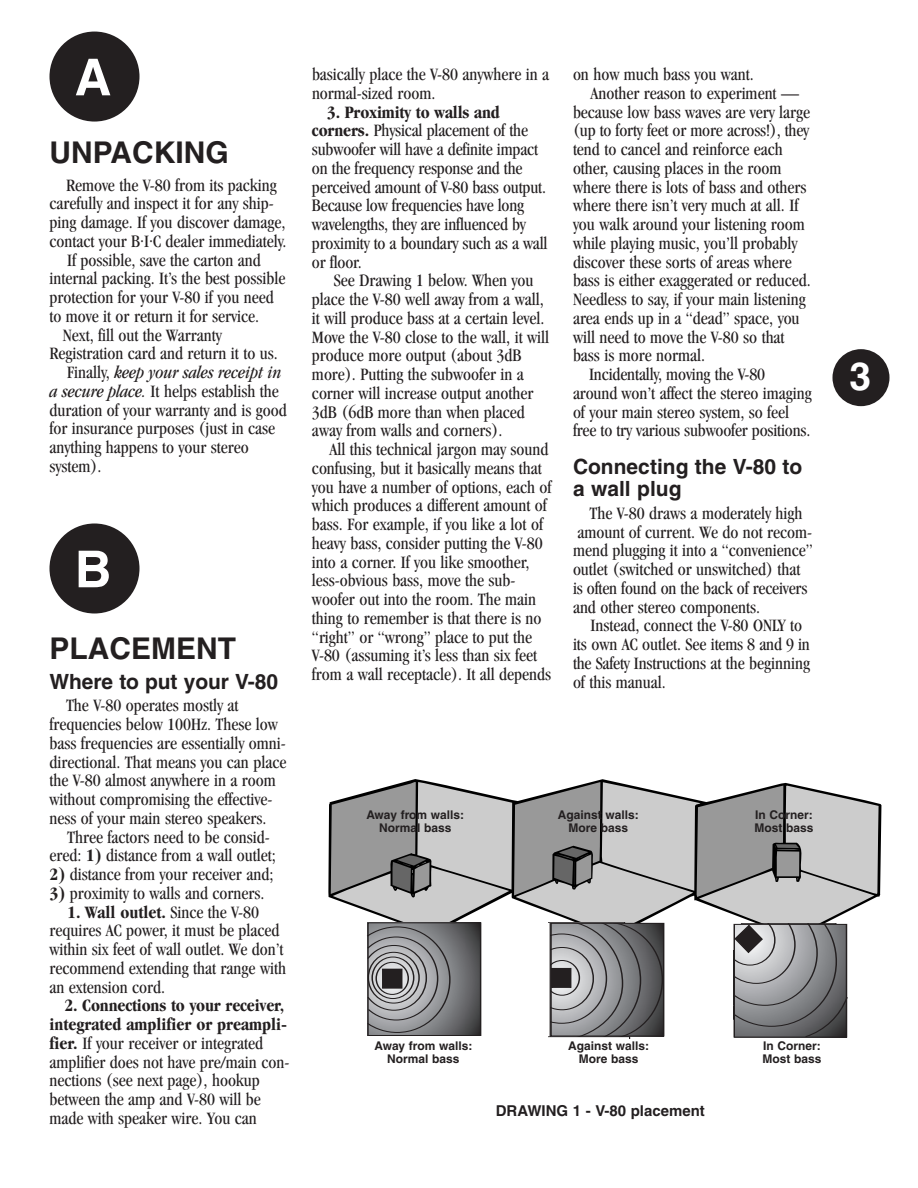
<style>
.page{position:relative;width:918px;height:1188px;background:#fff}
.page>*{position:absolute;margin:0;border:0;box-sizing:border-box;transform-origin:0 0}
.t1{font:700 51px "Helvetica";color:#fff}
.t2{font:700 39px "Helvetica";color:#fff}
.t3{font:700 30px "Helvetica";color:#231f20}
.t4{font:700 21px/22.5px "Helvetica";color:#231f20}
.t5{font:condensed 18px/18.8px "Garamond";color:#231f20}
.t6{font:italic condensed 18px "Garamond";color:#231f20}
.t7{font:700 15px "Helvetica";color:#231f20}
.t8{font:700 12px/13.2px "Helvetica";color:#231f20;text-align:center}
.s1{font-style:normal}
.s2{font-style:italic}
.s3{font-weight:700}
</style>
<div class="page">
<div style="left:832px;top:349px;width:58px;height:57px;background:#231f20;border-radius:50%"></div>
<div style="left:50px;top:32px;width:90px;height:90px;background:#231f20;border-radius:50%"></div>
<div style="left:50px;top:524px;width:90px;height:90px;background:#231f20;border-radius:50%"></div>
<svg style="left:328px;top:779px;width:553px;height:119px"></svg>
<svg style="left:331px;top:782px;width:548px;height:257px"></svg>
<h1 class="t1" style="left:75px;top:57px;width:38px">A</h1>
<h3 class="t3" style="left:50px;top:140px;width:181px">UNPACKING</h3>
<p class="t5" style="left:66px;top:177px;width:212px">Remove the V-80 from its packing</p>
<p class="t5" style="left:50px;top:196px;width:226px">carefully and inspect it for any ship-</p>
<p class="t5" style="left:50px;top:214px;width:237px">ping damage. If you discover damage,</p>
<p class="t5" style="left:50px;top:233px;width:239px">contact your B.I.C dealer immediately.</p>
<p class="t5" style="left:67px;top:252px;width:195px">If possible, save the carton and</p>
<p class="t5" style="left:50px;top:271px;width:237px">internal packing. It’s the best possible</p>
<p class="t5" style="left:50px;top:289px;width:226px">protection for your V-80 if you need</p>
<p class="t5" style="left:50px;top:308px;width:211px">to move it or return it for service.</p>
<p class="t5" style="left:63px;top:327px;width:161px">Next, fill out the Warranty</p>
<p class="t5" style="left:50px;top:346px;width:230px">Registration card and return it to us.</p>
<p class="t6" style="left:67px;top:365px;width:216px"><span class="s1">Finally,</span> keep your sales receipt in</p>
<p class="t5" style="left:50px;top:383px;width:231px"><span class="s2">a secure place.</span> It helps establish the</p>
<p class="t5" style="left:50px;top:402px;width:239px">duration of your warranty and is good</p>
<p class="t5" style="left:50px;top:421px;width:227px">for insurance purposes (just in case</p>
<p class="t5" style="left:50px;top:439px;width:201px">anything happens to your stereo</p>
<p class="t5" style="left:50px;top:458px;width:53px">system).</p>
<h1 class="t1" style="left:75px;top:549px;width:38px">B</h1>
<h3 class="t3" style="left:50px;top:637px;width:188px">PLACEMENT</h3>
<p class="t4" style="left:50px;top:672px;width:230px">Where to put your V-80</p>
<p class="t5" style="left:50px;top:698px;width:238px;text-indent:17px">The V-80 operates mostly at frequencies below 100Hz. These low bass frequencies are essentially omni&shy;directional. That means you can place the V-80 almost anywhere in a room without compromising the effective&shy;ness of your main stereo speakers.</p>
<p class="t5" style="left:50px;top:829px;width:228px;text-indent:18px">Three factors need to be consid&shy;ered: <span class="s3">1)</span> distance from a wall outlet;</p>
<p class="t5" style="left:50px;top:866px;width:225px"><span class="s3">2)</span> distance from your receiver and;</p>
<p class="t5" style="left:50px;top:885px;width:216px"><span class="s3">3)</span> proximity to walls and corners.</p>
<p class="t5" style="left:49px;top:904px;width:238px;text-indent:18px"><span class="s3">1. Wall outlet.</span> Since the V-80 requires AC power, it must be placed within six feet of wall outlet. We don’t recommend extending that range with an extension cord.</p>
<p class="t5" style="left:49px;top:998px;width:241px;text-indent:15px"><span class="s3">2. Connections to your receiver, integrated amplifier or preampli&shy;fier.</span> If your receiver or integrated amplifier does not have pre/main con&shy;nections (see next page), hookup between the amp and V-80 will be made with speaker wire. You can</p>
<p class="t5" style="left:312px;top:66px;width:239px">basically place the V-80 anywhere in a normal-sized room.</p>
<p class="t5" style="left:312px;top:104px;width:237px;text-indent:15px"><span class="s3">3. Proximity to walls and corners.</span> Physical placement of the subwoofer will have a definite impact on the frequency response and the perceived amount of V-80 bass output.<br>Because low frequencies have long wavelengths, they are influenced by proximity to a boundary such as a wall or floor.</p>
<p class="t5" style="left:312px;top:273px;width:239px;text-indent:22px">See Drawing 1 below. When you place the V-80 well away from a wall, it will produce bass at a certain level.<br>Move the V-80 close to the wall, it will produce more output (about 3dB more). Putting the subwoofer in a corner will increase output another 3dB (6dB more than when placed away from walls and corners).</p>
<p class="t5" style="left:312px;top:441px;width:241px;text-indent:18px">All this technical jargon may sound confusing, but it basically means that you have a number of options, each of which produces a different amount of bass. For example, if you like a lot of heavy bass, consider putting the V-80 into a corner. If you like smoother, less-obvious bass, move the sub&shy;woofer out into the room. The main thing to remember is that there is no “right” or “wrong” place to put the V-80 (assuming it’s less than six feet from a wall receptacle). It all depends</p>
<p class="t5" style="left:573px;top:66px;width:182px">on how much bass you want.</p>
<p class="t5" style="left:591px;top:85px;width:210px">Another reason to experiment —</p>
<p class="t5" style="left:573px;top:104px;width:239px">because low bass waves are very large</p>
<p class="t5" style="left:573px;top:123px;width:238px">(up to forty feet or more across!), they</p>
<p class="t5" style="left:573px;top:141px;width:211px">tend to cancel and reinforce each</p>
<p class="t5" style="left:573px;top:160px;width:210px">other, causing places in the room</p>
<p class="t5" style="left:573px;top:179px;width:235px">where there is lots of bass and others</p>
<p class="t5" style="left:573px;top:198px;width:227px">where there isn’t very much at all. If</p>
<p class="t5" style="left:573px;top:216px;width:233px">you walk around your listening room</p>
<p class="t5" style="left:573px;top:235px;width:226px">while playing music, you’ll probably</p>
<p class="t5" style="left:573px;top:254px;width:220px">discover these sorts of areas where</p>
<p class="t5" style="left:573px;top:273px;width:239px">bass is either exaggerated or reduced.</p>
<p class="t5" style="left:573px;top:291px;width:234px">Needless to say, if your main listening</p>
<p class="t5" style="left:573px;top:310px;width:228px">area ends up in a “dead” space, you</p>
<p class="t5" style="left:573px;top:329px;width:213px">will need to move the V-80 so that</p>
<p class="t5" style="left:573px;top:348px;width:134px">bass is more normal.</p>
<p class="t5" style="left:589px;top:366px;width:178px">Incidentally, moving the V-80</p>
<p class="t5" style="left:573px;top:385px;width:240px">around won’t affect the stereo imaging</p>
<p class="t5" style="left:573px;top:404px;width:218px">of your main stereo system, so feel</p>
<p class="t5" style="left:573px;top:423px;width:239px">free to try various subwoofer positions.</p>
<p class="t4" style="left:573px;top:457px;width:231px">Connecting the V-80 to a wall plug</p>
<p class="t5" style="left:573px;top:505px;width:241px;text-indent:17px">The V-80 draws a moderately high amount of current. We do not recom&shy;mend plugging it into a “convenience” outlet (switched or unswitched) that is often found on the back of receivers and other stereo components.</p>
<p class="t5" style="left:573px;top:618px;width:239px;text-indent:18px">Instead, connect the V-80 ONLY to its own AC outlet. See items 8 and 9 in the Safety Instructions at the beginning of this manual.</p>
<p class="t8" style="left:366px;top:809px;width:99px">Away from walls:<br>Normal bass</p>
<p class="t8" style="left:558px;top:809px;width:83px">Against walls:<br>More bass</p>
<p class="t8" style="left:755px;top:809px;width:61px;text-align:left">In Corner:<br>Most bass</p>
<p class="t8" style="left:375px;top:1040px;width:99px">Away from walls:<br>Normal bass</p>
<p class="t8" style="left:568px;top:1040px;width:83px">Against walls:<br>More bass</p>
<p class="t8" style="left:763px;top:1040px;width:61px;text-align:left">In Corner:<br>Most bass</p>
<p class="t7" style="left:496px;top:1104px;width:211px">DRAWING 1 - V-80 placement</p>
<h2 class="t2" style="left:850px;top:361px;width:23px">3</h2>
</div>
